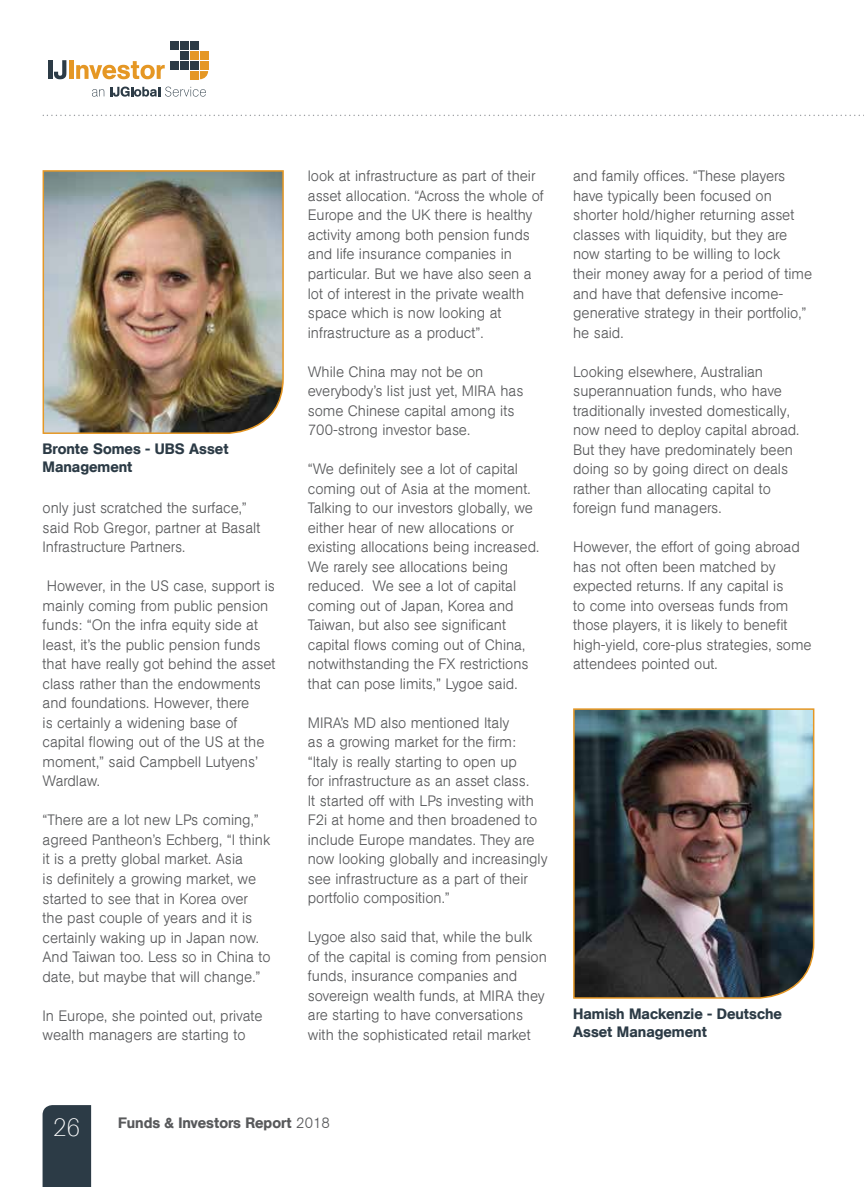
<style>
.page{position:relative;width:864px;height:1187px;background:#fff}
.page>*{position:absolute;margin:0;border:0;box-sizing:border-box;transform-origin:0 0}
.t1{font:200 25.35px "AG Book Std";color:#fff}
.t2{font:300 15px/19.5px "AG Book Std";color:#58595b}
.t3{font:500 15px/18px "AG Book Std";color:#2c3b46}
.t4{font:500 15px "AG Book Std";color:#58595b}
.s1{font-weight:300}
</style>
<div class="page">
<div style="left:43px;top:1105px;width:48px;height:81px;background:#2c3b46"></div>
<svg style="left:43px;top:115px;width:821px;height:1px"></svg>
<div style="left:170px;top:42px;width:8px;height:8px;background:#2c3b46"></div>
<div style="left:180px;top:42px;width:8px;height:8px;background:#2c3b46"></div>
<div style="left:190px;top:42px;width:8px;height:8px;background:#2c3b46"></div>
<div style="left:180px;top:51px;width:8px;height:9px;background:#2c3b46"></div>
<div style="left:190px;top:51px;width:8px;height:9px;background:#e59724"></div>
<div style="left:200px;top:51px;width:8px;height:9px;background:#e59724"></div>
<div style="left:170px;top:61px;width:8px;height:8px;background:#2c3b46"></div>
<div style="left:180px;top:61px;width:8px;height:8px;background:#2c3b46"></div>
<div style="left:190px;top:61px;width:8px;height:8px;background:#2c3b46"></div>
<div style="left:200px;top:61px;width:8px;height:8px;background:#e59724"></div>
<div style="left:190px;top:71px;width:8px;height:8px;background:#e59724"></div>
<svg style="left:200px;top:71px;width:8px;height:8px"></svg>
<hr style="left:48px;top:60px;width:4px;height:19px;background:#2c3b46">
<svg style="left:54px;top:60px;width:12px;height:19px"></svg>
<hr style="left:69px;top:60px;width:4px;height:19px;background:#e59724">
<svg style="left:76px;top:61px;width:89px;height:18px"></svg>
<svg style="left:92px;top:89px;width:12px;height:8px"></svg>
<svg style="left:110px;top:87px;width:96px;height:10px"></svg>
<img style="left:42px;top:170px;width:242px;height:264px">
<img style="left:573px;top:708px;width:241px;height:291px">
<p class="t3" style="left:43px;top:440px;width:187px">Bronte Somes - UBS Asset<br>Management</p>
<p class="t2" style="left:43px;top:498px;width:219px">only just scratched the surface,” said Rob Gregor, partner at Basalt<br>Infrastructure Partners.</p>
<p class="t2" style="left:43px;top:576px;width:234px">However, in the US case, support is mainly coming from public pension funds: “On the infra equity side at least, it’s the public pension funds that have really got behind the asset class rather than the endowments and foundations. However, there<br>is certainly a widening base of capital flowing out of the US at the moment,” said Campbell Lutyens’<br>Wardlaw.</p>
<p class="t2" style="left:43px;top:810px;width:229px">“There are a lot new LPs coming,” agreed Pantheon’s Echberg, “I think it is a pretty global market. Asia<br>is definitely a growing market, we started to see that in Korea over the past couple of years and it is certainly waking up in Japan now.<br>And Taiwan too. Less so in China to date, but maybe that will change.”</p>
<p class="t2" style="left:43px;top:1005px;width:222px">In Europe, she pointed out, private wealth managers are starting to</p>
<p class="t2" style="left:308px;top:167px;width:237px">look at infrastructure as part of their asset allocation. “Across the whole of Europe and the UK there is healthy activity among both pension funds and life insurance companies in particular. But we have also seen a lot of interest in the private wealth space which is now looking at infrastructure as a product”.</p>
<p class="t2" style="left:308px;top:362px;width:217px">While China may not be on everybody’s list just yet, MIRA has some Chinese capital among its<br>700-strong investor base.</p>
<p class="t2" style="left:308px;top:459px;width:233px">“We definitely see a lot of capital coming out of Asia at the moment.<br>Talking to our investors globally, we either hear of new allocations or existing allocations being increased.<br>We rarely see allocations being reduced. We see a lot of capital coming out of Japan, Korea and Taiwan, but also see significant capital flows coming out of China, notwithstanding the FX restrictions that can pose limits,” Lygoe said.</p>
<p class="t2" style="left:308px;top:713px;width:241px">MIRA’s MD also mentioned Italy<br>as a growing market for the firm: “Italy is really starting to open up<br>for infrastructure as an asset class.<br>It started off with LPs investing with F2i at home and then broadened to include Europe mandates. They are now looking globally and increasingly see infrastructure as a part of their portfolio composition.”</p>
<p class="t2" style="left:308px;top:927px;width:240px">Lygoe also said that, while the bulk of the capital is coming from pension funds, insurance companies and sovereign wealth funds, at MIRA they are starting to have conversations with the sophisticated retail market</p>
<p class="t2" style="left:573px;top:167px;width:240px">and family offices. “These players have typically been focused on shorter hold/higher returning asset classes with liquidity, but they are now starting to be willing to lock<br>their money away for a period of time and have that defensive income&shy;generative strategy in their portfolio,” he said.</p>
<p class="t2" style="left:573px;top:362px;width:228px">Looking elsewhere, Australian superannuation funds, who have traditionally invested domestically, now need to deploy capital abroad.<br>But they have predominately been doing so by going direct on deals rather than allocating capital to foreign fund managers.</p>
<p class="t2" style="left:573px;top:537px;width:240px">However, the effort of going abroad has not often been matched by expected returns. If any capital is<br>to come into overseas funds from those players, it is likely to benefit high-yield, core-plus strategies, some attendees pointed out.</p>
<p class="t3" style="left:573px;top:1004px;width:210px">Hamish Mackenzie - Deutsche<br>Asset Management</p>
<h1 class="t1" style="left:54px;top:1112px;width:28px">26</h1>
<p class="t4" style="left:118px;top:1113px;width:213px">Funds &amp; Investors Report <span class="s1">2018</span></p>
</div>
